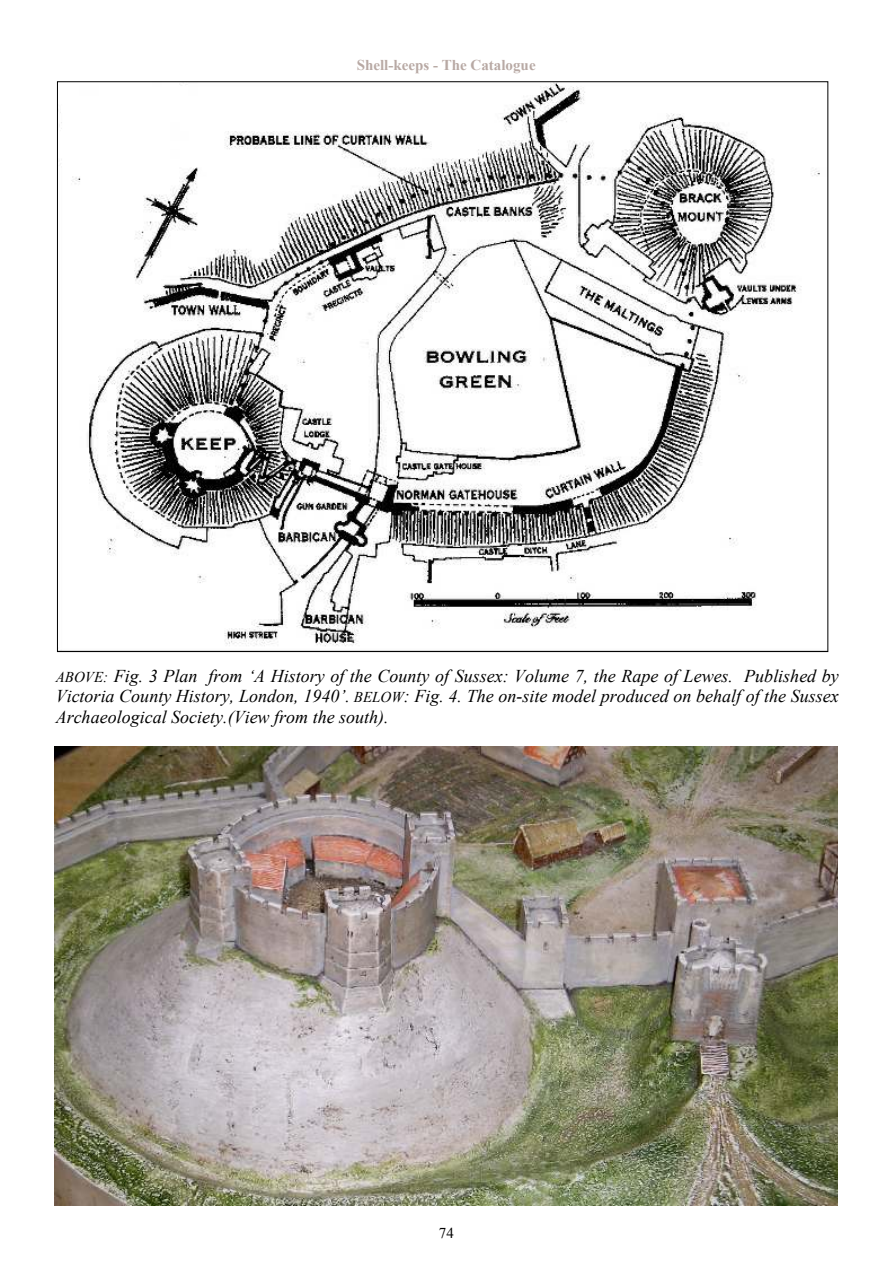
<style>
.page{position:relative;width:893px;height:1263px;background:#fff}
.page>*{position:absolute;margin:0;border:0;box-sizing:border-box;transform-origin:0 0}
.t1{font:italic 18px/20.6px "Times New Roman";color:#000;text-align:justify}
.t2{font:700 15px "Times New Roman";color:#b8a9a4}
.t3{font:15px "Times New Roman";color:#000}
.s1{font-size:15px}
</style>
<div class="page">
<img style="left:55px;top:746px;width:783px;height:459px">
<img style="left:59px;top:83px;width:761px;height:563px">
<p class="t2" style="left:357px;top:60px;width:180px">Shell-keeps - The Catalogue</p>
<p class="t1" style="left:56px;top:667px;width:785px"><span class="s1">ABOVE:</span> Fig. 3 Plan from ‘A History of the County of Sussex: Volume 7, the Rape of Lewes. Published by Victoria County History, London, 1940’. <span class="s1">BELOW</span>: Fig. 4. The on-site model produced on behalf of the Sussex Archaeological Society.(View from the south).</p>
<p class="t3" style="left:439px;top:1227px;width:17px">74</p>
</div>
